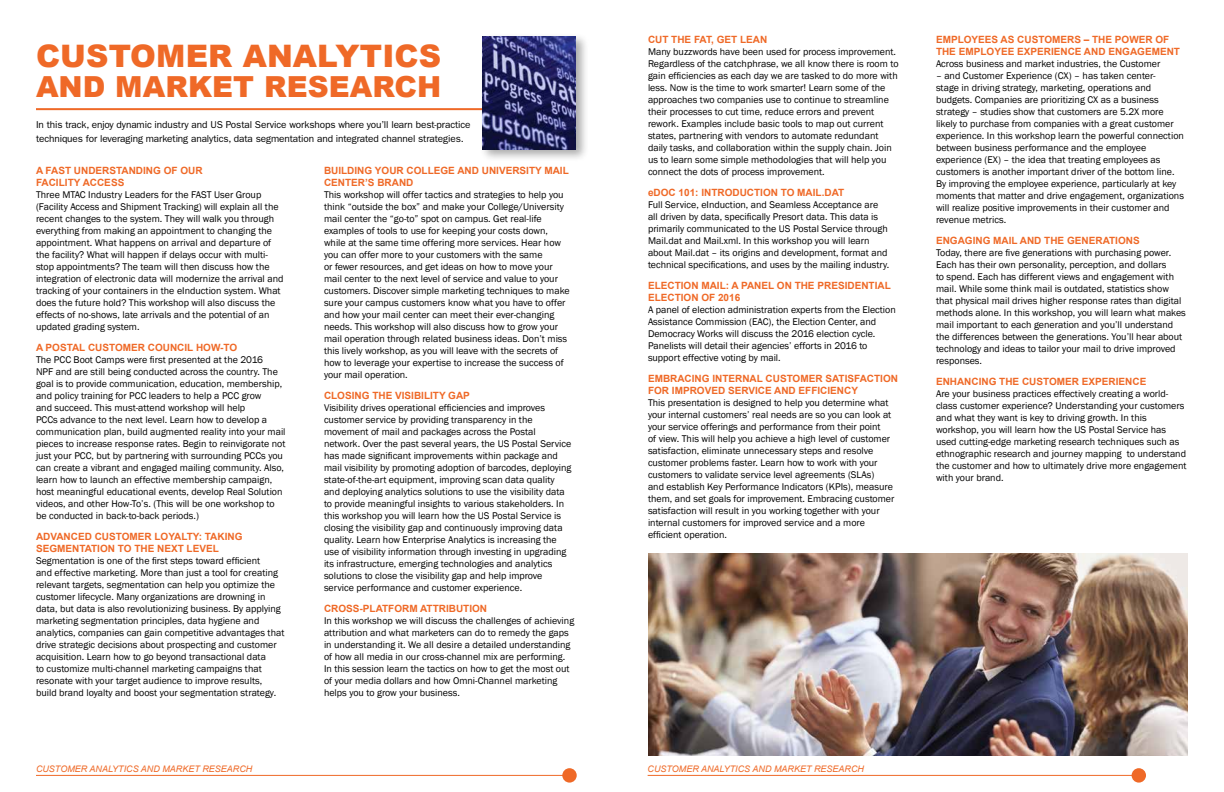
<style>
.page{position:relative;width:1224px;height:792px;background:#fff}
.page>*{position:absolute;margin:0;border:0;box-sizing:border-box;transform-origin:0 0}
.t1{font:900 31px "Arial";letter-spacing:.005em;color:#ef6927}
.t2{font:900 29px "Arial";letter-spacing:.005em;color:#ef6927}
.t3{font:10px/12px "Franklin Gothic";color:#000}
.t4{font:700 10px/12px "Arial";color:#ef6927}
.t5{font:10px/14px "ITC Franklin Gothic Std";letter-spacing:-.01em;color:#000}
.t6{font:italic 9px "Arial";color:#ef6927}
</style>
<div class="page">
<hr style="left:36px;top:108px;width:450px;height:2px;background:#ef6927">
<div style="left:479px;top:33px;width:110px;height:129px;background:#000;opacity:.33"></div>
<img style="left:482px;top:36px;width:94px;height:113px">
<img style="left:648px;top:554px;width:540px;height:202px">
<hr style="left:36px;top:775px;width:534px;height:1px;background:#ef6927">
<div style="left:562px;top:768px;width:15px;height:15px;background:#ef6927;border-radius:50%"></div>
<hr style="left:648px;top:775px;width:491px;height:1px;background:#ef6927">
<div style="left:1132px;top:768px;width:14px;height:15px;background:#ef6927;border-radius:50%"></div>
<h1 class="t1" style="left:36px;top:34px;width:407px">CUSTOMER ANALYTICS</h1>
<h2 class="t2" style="left:36px;top:66px;width:407px">AND MARKET RESEARCH</h2>
<p class="t5" style="left:36px;top:118px;width:436px">In this track, enjoy dynamic industry and US Postal Service workshops where you’ll learn best-practice techniques for leveraging marketing analytics, data segmentation and integrated channel strategies.</p>
<p class="t4" style="left:36px;top:165px;width:168px">A FAST UNDERSTANDING OF OUR<br>FACILITY ACCESS</p>
<p class="t3" style="left:36px;top:189px;width:249px">Three MTAC Industry Leaders for the FAST User Group (Facility Access and Shipment Tracking) will explain all the recent changes to the system. They will walk you through everything from making an appointment to changing the appointment. What happens on arrival and departure of the facility? What will happen if delays occur with multi&shy;stop appointments? The team will then discuss how the integration of electronic data will modernize the arrival and tracking of your containers in the eInduction system. What does the future hold? This workshop will also discuss the effects of no-shows, late arrivals and the potential of an updated grading system.</p>
<p class="t4" style="left:36px;top:342px;width:203px">A POSTAL CUSTOMER COUNCIL HOW-TO</p>
<p class="t3" style="left:36px;top:354px;width:251px">The PCC Boot Camps were first presented at the 2016<br>NPF and are still being conducted across the country. The goal is to provide communication, education, membership, and policy training for PCC leaders to help a PCC grow<br>and succeed. This must-attend workshop will help<br>PCCs advance to the next level. Learn how to develop a communication plan, build augmented reality into your mail pieces to increase response rates. Begin to reinvigorate not just your PCC, but by partnering with surrounding PCCs you can create a vibrant and engaged mailing community. Also, learn how to launch an effective membership campaign, host meaningful educational events, develop Real Solution videos, and other How-To’s. (This will be one workshop to be conducted in back-to-back periods.)</p>
<p class="t4" style="left:36px;top:531px;width:208px">ADVANCED CUSTOMER LOYALTY: TAKING<br>SEGMENTATION TO THE NEXT LEVEL</p>
<p class="t3" style="left:36px;top:555px;width:250px">Segmentation is one of the first steps toward efficient<br>and effective marketing. More than just a tool for creating relevant targets, segmentation can help you optimize the customer lifecycle. Many organizations are drowning in data, but data is also revolutionizing business. By applying marketing segmentation principles, data hygiene and analytics, companies can gain competitive advantages that drive strategic decisions about prospecting and customer acquisition. Learn how to go beyond transactional data<br>to customize multi-channel marketing campaigns that resonate with your target audience to improve results, build brand loyalty and boost your segmentation strategy.</p>
<p class="t4" style="left:324px;top:165px;width:246px">BUILDING YOUR COLLEGE AND UNIVERSITY MAIL<br>CENTER’S BRAND</p>
<p class="t3" style="left:324px;top:189px;width:247px">This workshop will offer tactics and strategies to help you think “outside the box” and make your College/University mail center the “go-to” spot on campus. Get real-life examples of tools to use for keeping your costs down, while at the same time offering more services. Hear how you can offer more to your customers with the same<br>or fewer resources, and get ideas on how to move your mail center to the next level of service and value to your customers. Discover simple marketing techniques to make sure your campus customers know what you have to offer and how your mail center can meet their ever-changing needs. This workshop will also discuss how to grow your mail operation through related business ideas. Don’t miss this lively workshop, as you will leave with the secrets of how to leverage your expertise to increase the success of your mail operation.</p>
<p class="t4" style="left:324px;top:390px;width:147px">CLOSING THE VISIBILITY GAP</p>
<p class="t3" style="left:324px;top:402px;width:249px">Visibility drives operational efficiencies and improves customer service by providing transparency in the movement of mail and packages across the Postal network. Over the past several years, the US Postal Service has made significant improvements within package and mail visibility by promoting adoption of barcodes, deploying state-of-the-art equipment, improving scan data quality and deploying analytics solutions to use the visibility data to provide meaningful insights to various stakeholders. In this workshop you will learn how the US Postal Service is closing the visibility gap and continuously improving data quality. Learn how Enterprise Analytics is increasing the use of visibility information through investing in upgrading its infrastructure, emerging technologies and analytics solutions to close the visibility gap and help improve service performance and customer experience.</p>
<p class="t4" style="left:324px;top:603px;width:165px">CROSS-PLATFORM ATTRIBUTION</p>
<p class="t3" style="left:324px;top:615px;width:252px">In this workshop we will discuss the challenges of achieving attribution and what marketers can do to remedy the gaps in understanding it. We all desire a detailed understanding of how all media in our cross-channel mix are performing.<br>In this session learn the tactics on how to get the most out of your media dollars and how Omni-Channel marketing helps you to grow your business.</p>
<p class="t4" style="left:648px;top:34px;width:121px">CUT THE FAT, GET LEAN</p>
<p class="t3" style="left:648px;top:46px;width:252px">Many buzzwords have been used for process improvement.<br>Regardless of the catchphrase, we all know there is room to gain efficiencies as each day we are tasked to do more with less. Now is the time to work smarter! Learn some of the approaches two companies use to continue to streamline their processes to cut time, reduce errors and prevent rework. Examples include basic tools to map out current states, partnering with vendors to automate redundant daily tasks, and collaboration within the supply chain. Join us to learn some simple methodologies that will help you connect the dots of process improvement.</p>
<p class="t4" style="left:648px;top:187px;width:198px">eDOC 101: INTRODUCTION TO MAIL.DAT</p>
<p class="t3" style="left:648px;top:199px;width:243px">Full Service, eInduction, and Seamless Acceptance are all driven by data, specifically Presort data. This data is primarily communicated to the US Postal Service through Mail.dat and Mail.xml. In this workshop you will learn about Mail.dat – its origins and development, format and technical specifications, and uses by the mailing industry.</p>
<p class="t4" style="left:648px;top:280px;width:244px">ELECTION MAIL: A PANEL ON THE PRESIDENTIAL<br>ELECTION OF 2016</p>
<p class="t3" style="left:648px;top:304px;width:249px">A panel of election administration experts from the Election Assistance Commission (EAC), the Election Center, and Democracy Works will discuss the 2016 election cycle.<br>Panelists will detail their agencies’ efforts in 2016 to support effective voting by mail.</p>
<p class="t4" style="left:648px;top:373px;width:252px">EMBRACING INTERNAL CUSTOMER SATISFACTION<br>FOR IMPROVED SERVICE AND EFFICIENCY</p>
<p class="t3" style="left:648px;top:397px;width:248px">This presentation is designed to help you determine what your internal customers’ real needs are so you can look at your service offerings and performance from their point<br>of view. This will help you achieve a high level of customer satisfaction, eliminate unnecessary steps and resolve customer problems faster. Learn how to work with your customers to validate service level agreements (SLAs)<br>and establish Key Performance Indicators (KPIs), measure them, and set goals for improvement. Embracing customer satisfaction will result in you working together with your internal customers for improved service and a more efficient operation.</p>
<p class="t6" style="left:36px;top:763px;width:218px">CUSTOMER ANALYTICS AND MARKET RESEARCH</p>
<p class="t6" style="left:648px;top:763px;width:218px">CUSTOMER ANALYTICS AND MARKET RESEARCH</p>
<p class="t4" style="left:936px;top:34px;width:246px">EMPLOYEES AS CUSTOMERS – THE POWER OF<br>THE EMPLOYEE EXPERIENCE AND ENGAGEMENT</p>
<p class="t3" style="left:936px;top:58px;width:226px">Across business and market industries, the Customer</p>
<p class="t3" style="left:936px;top:70px;width:250px">– and Customer Experience (CX) – has taken center-<br>stage in driving strategy, marketing, operations and budgets. Companies are prioritizing CX as a business strategy – studies show that customers are 5.2X more likely to purchase from companies with a great customer experience. In this workshop learn the powerful connection between business performance and the employee experience (EX) – the idea that treating employees as customers is another important driver of the bottom line.<br>By improving the employee experience, particularly at key moments that matter and drive engagement, organizations will realize positive improvements in their customer and revenue metrics.</p>
<p class="t4" style="left:936px;top:235px;width:205px">ENGAGING MAIL AND THE GENERATIONS</p>
<p class="t3" style="left:936px;top:247px;width:251px">Today, there are five generations with purchasing power.<br>Each has their own personality, perception, and dollars<br>to spend. Each has different views and engagement with mail. While some think mail is outdated, statistics show that physical mail drives higher response rates than digital methods alone. In this workshop, you will learn what makes mail important to each generation and you’ll understand the differences between the generations. You’ll hear about technology and ideas to tailor your mail to drive improved responses.</p>
<p class="t4" style="left:936px;top:376px;width:212px">ENHANCING THE CUSTOMER EXPERIENCE</p>
<p class="t3" style="left:936px;top:388px;width:252px">Are your business practices effectively creating a world&shy;class customer experience? Understanding your customers and what they want is key to driving growth. In this workshop, you will learn how the US Postal Service has used cutting-edge marketing research techniques such as ethnographic research and journey mapping to understand the customer and how to ultimately drive more engagement with your brand.</p>
</div>
